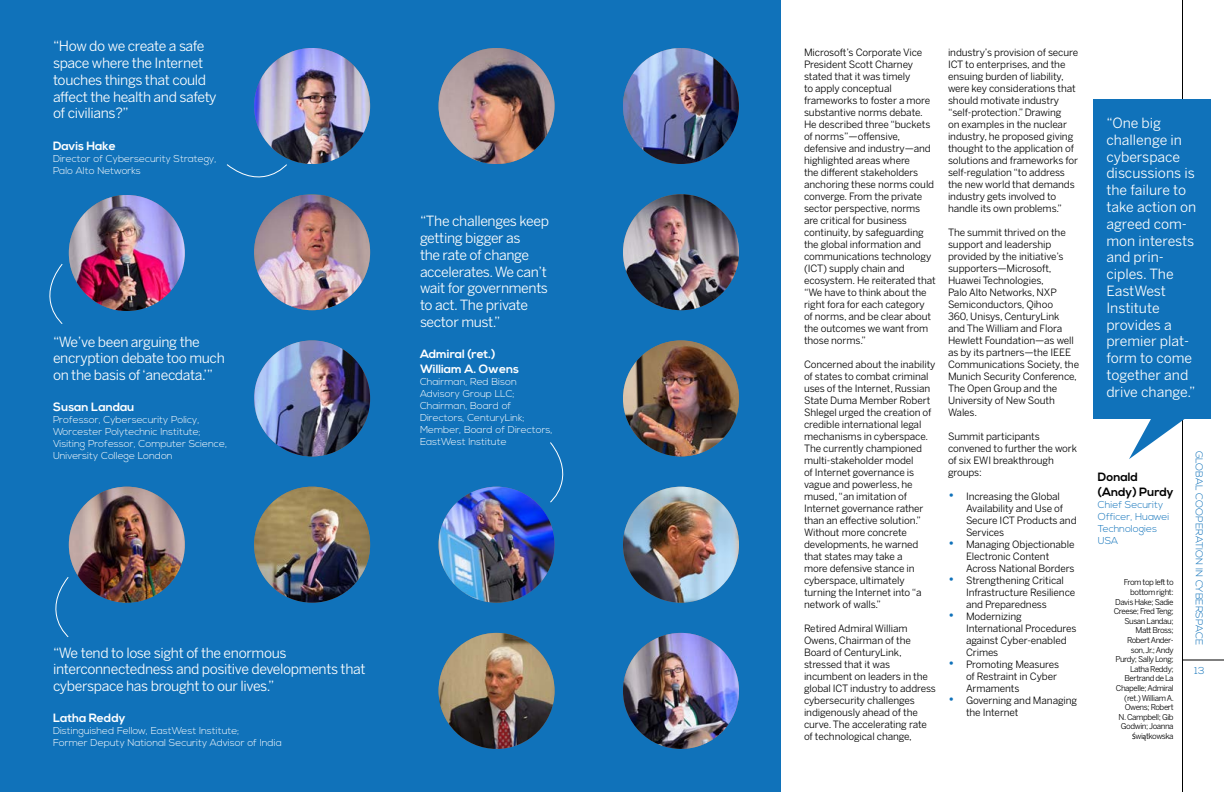
<style>
.page{position:relative;width:1224px;height:792px;background:#fff}
.page>*{position:absolute;margin:0;border:0;box-sizing:border-box;transform-origin:0 0}
.t1{font:14px/16.8px "Benton Sans";letter-spacing:-.025em;color:#fff}
.t2{font:14px/16.8px "Benton Sans";color:#fff}
.t3{font:700 12px/14.4px "Nexa";color:#fff}
.t4{font:700 12px/14.4px "Nexa";color:#000}
.t5{font:10px/12px "Benton Sans";letter-spacing:-.01em;color:#000}
.t6{font:300 10px/12px "Nexa";color:#fff}
.t7{font:300 10px/12px "Nexa";color:#1072ba}
.t8{font:8px/9.6px "Benton Sans";letter-spacing:-.05em;color:#000;text-align:right}
.s1{font-size:14px;color:#1072ba}
.s2{font-family:"Calibri"}
</style>
<div class="page">
<hr style="left:1182px;top:0;width:1px;height:792px;background:#000">
<hr style="left:1182px;top:660px;width:42px;height:1px;background:#000">
<div style="left:1094px;top:99px;width:117px;height:319px;background:#1072ba"></div>
<svg style="left:1129px;top:418px;width:69px;height:41px"></svg>
<div style="left:0;top:0;width:781px;height:792px;background:#1072ba"></div>
<img style="left:254px;top:48px;width:116px;height:116px;border-radius:58px">
<img style="left:254px;top:195px;width:116px;height:115px">
<img style="left:254px;top:340px;width:116px;height:116px;border-radius:58px">
<img style="left:439px;top:48px;width:116px;height:116px;border-radius:58px">
<img style="left:623px;top:48px;width:116px;height:116px;border-radius:58px">
<img style="left:623px;top:194px;width:116px;height:116px;border-radius:58px">
<img style="left:623px;top:340px;width:116px;height:116px;border-radius:58px">
<img style="left:69px;top:487px;width:116px;height:116px;border-radius:58px">
<img style="left:254px;top:487px;width:116px;height:116px;border-radius:58px">
<img style="left:439px;top:487px;width:116px;height:116px;border-radius:58px">
<img style="left:439px;top:633px;width:116px;height:116px;border-radius:58px">
<img style="left:623px;top:487px;width:116px;height:116px;border-radius:58px">
<img style="left:623px;top:633px;width:116px;height:116px;border-radius:58px">
<img style="left:69px;top:195px;width:116px;height:116px;border-radius:58px">
<svg style="left:226px;top:164px;width:61px;height:14px"></svg>
<svg style="left:49px;top:264px;width:14px;height:60px"></svg>
<svg style="left:55px;top:577px;width:14px;height:60px"></svg>
<svg style="left:550px;top:442px;width:14px;height:61px"></svg>
<h1 class="t1" style="left:53px;top:38px;width:165px">“How do we create a safe space where the Internet touches things that could affect the health and safety of civilians?”</h1>
<p class="t3" style="left:53px;top:139px;width:64px">Davis Hake</p>
<p class="t6" style="left:53px;top:153px;width:165px">Director of Cybersecurity Strategy,<br>Palo Alto Networks</p>
<h1 class="t1" style="left:53px;top:333px;width:173px">“We’ve been arguing the encryption debate too much on the basis of ‘anecdata.’”</h1>
<p class="t3" style="left:53px;top:401px;width:83px">Susan Landau</p>
<p class="t6" style="left:53px;top:414px;width:175px">Professor, Cybersecurity Policy, Worcester Polytechnic Institute; Visiting Professor, Computer Science, University College London</p>
<h1 class="t1" style="left:420px;top:213px;width:131px">“The challenges keep getting bigger as<br>the rate of change accelerates. We can’t wait for governments to act. The private sector must.”</h1>
<p class="t3" style="left:420px;top:347px;width:101px">Admiral (ret.)<br>William A. Owens</p>
<p class="t6" style="left:420px;top:376px;width:134px">Chairman, Red Bison<br>Advisory Group LLC;<br>Chairman, Board of<br>Directors, CenturyLink;<br>Member, Board of Directors,<br>EastWest Institute</p>
<h1 class="t1" style="left:53px;top:644px;width:314px">“We tend to lose sight of the enormous interconnectedness and positive developments that cyberspace has brought to our lives.”</h1>
<p class="t3" style="left:53px;top:712px;width:74px">Latha Reddy</p>
<p class="t6" style="left:53px;top:725px;width:230px">Distinguished Fellow, EastWest Institute;<br>Former Deputy National Security Advisor of India</p>
<p class="t5" style="left:804px;top:46px;width:133px">Microsoft’s Corporate Vice<br>President Scott Charney stated that it was timely<br>to apply conceptual frameworks to foster a more substantive norms debate.<br>He described three “buckets of norms”—offensive, defensive and industry—and highlighted areas where<br>the different stakeholders anchoring these norms could converge. From the private sector perspective, norms are critical for business continuity, by safeguarding the global information and communications technology (ICT) supply chain and ecosystem. He reiterated that “We have to think about the right fora for each category of norms, and be clear about the outcomes we want from those norms.”</p>
<p class="t5" style="left:804px;top:358px;width:133px">Concerned about the inability of states to combat criminal uses of the Internet, Russian<br>State Duma Member Robert<br>Shlegel urged the creation of credible international legal mechanisms in cyberspace.<br>The currently championed multi-stakeholder model<br>of Internet governance is vague and powerless, he mused, “an imitation of<br>Internet governance rather than an effective solution.”<br>Without more concrete developments, he warned that states may take a<br>more defensive stance in cyberspace, ultimately turning the Internet into “a network of walls.”</p>
<p class="t5" style="left:804px;top:622px;width:134px">Retired Admiral William<br>Owens, Chairman of the<br>Board of CenturyLink, stressed that it was incumbent on leaders in the global ICT industry to address cybersecurity challenges indigenously ahead of the curve. The accelerating rate of technological change,</p>
<p class="t5" style="left:948px;top:46px;width:132px">industry’s provision of secure<br>ICT to enterprises, and the ensuing burden of liability, were key considerations that should motivate industry “self-protection.” Drawing<br>on examples in the nuclear industry, he proposed giving thought to the application of solutions and frameworks for self-regulation “to address the new world that demands industry gets involved to handle its own problems.”</p>
<p class="t5" style="left:948px;top:226px;width:133px">The summit thrived on the support and leadership provided by the initiative’s supporters—Microsoft,<br>Huawei Technologies,<br>Palo Alto Networks, NXP<br>Semiconductors, Qihoo<br>360, Unisys, CenturyLink<br>and The William and Flora<br>Hewlett Foundation—as well as by its partners—the IEEE<br>Communications Society, the<br>Munich Security Conference,<br>The Open Group and the<br>University of New South<br>Wales.</p>
<p class="t5" style="left:948px;top:430px;width:131px">Summit participants convened to further the work of six EWI breakthrough groups:</p>
<p class="t5" style="left:966px;top:490px;width:112px;text-indent:-18px"><span class="s1">•</span> Increasing the Global<br>Availability and Use of<br>Secure ICT Products and<br>Services</p>
<p class="t5" style="left:966px;top:538px;width:110px;text-indent:-18px"><span class="s1">•</span> Managing Objectionable<br>Electronic Content<br>Across National Borders</p>
<p class="t5" style="left:966px;top:574px;width:111px;text-indent:-18px"><span class="s1">•</span> Strengthening Critical<br>Infrastructure Resilience and Preparedness</p>
<p class="t5" style="left:966px;top:610px;width:112px;text-indent:-18px"><span class="s1">•</span> Modernizing<br>International Procedures against Cyber-enabled<br>Crimes</p>
<p class="t5" style="left:966px;top:658px;width:95px;text-indent:-18px"><span class="s1">•</span> Promoting Measures of Restraint in Cyber<br>Armaments</p>
<p class="t5" style="left:966px;top:694px;width:113px;text-indent:-18px"><span class="s1">•</span> Governing and Managing the Internet</p>
<h1 class="t2" style="left:1106px;top:115px;width:91px">“One big challenge in cyberspace discussions is the failure to take action on agreed com&shy;mon interests and prin&shy;ciples. The<br>EastWest<br>Institute provides a premier plat&shy;form to come together and drive change.”</h1>
<p class="t4" style="left:1098px;top:470px;width:77px">Donald (Andy) Purdy</p>
<p class="t7" style="left:1098px;top:499px;width:73px">Chief Security<br>Officer, Huawei<br>Technologies<br>USA</p>
<p class="t8" style="left:1114px;top:578px;width:62px">From top left to bottom right:<br>Davis Hake; Sadie<br>Creese; Fred Teng;<br>Susan Landau;<br>Matt Bross;<br>Robert Ander&shy;son, Jr.; Andy<br>Purdy; Sally Long;<br>Latha Reddy;<br>Bertrand de La<br>Chapelle; Admiral (ret.) William A.<br>Owens; Robert<br>N. Campbell; Gib<br>Godwin; Joanna<br><span class="s2">Ś</span>wi<span class="s2">ą</span>tkowska</p>
<p class="t7" style="left:1205px;top:451px;width:196px;rotate:90deg">GLOBAL COOPERATION IN CYBERSPACE</p>
<p class="t7" style="left:1195px;top:665px;width:11px">13</p>
</div>
